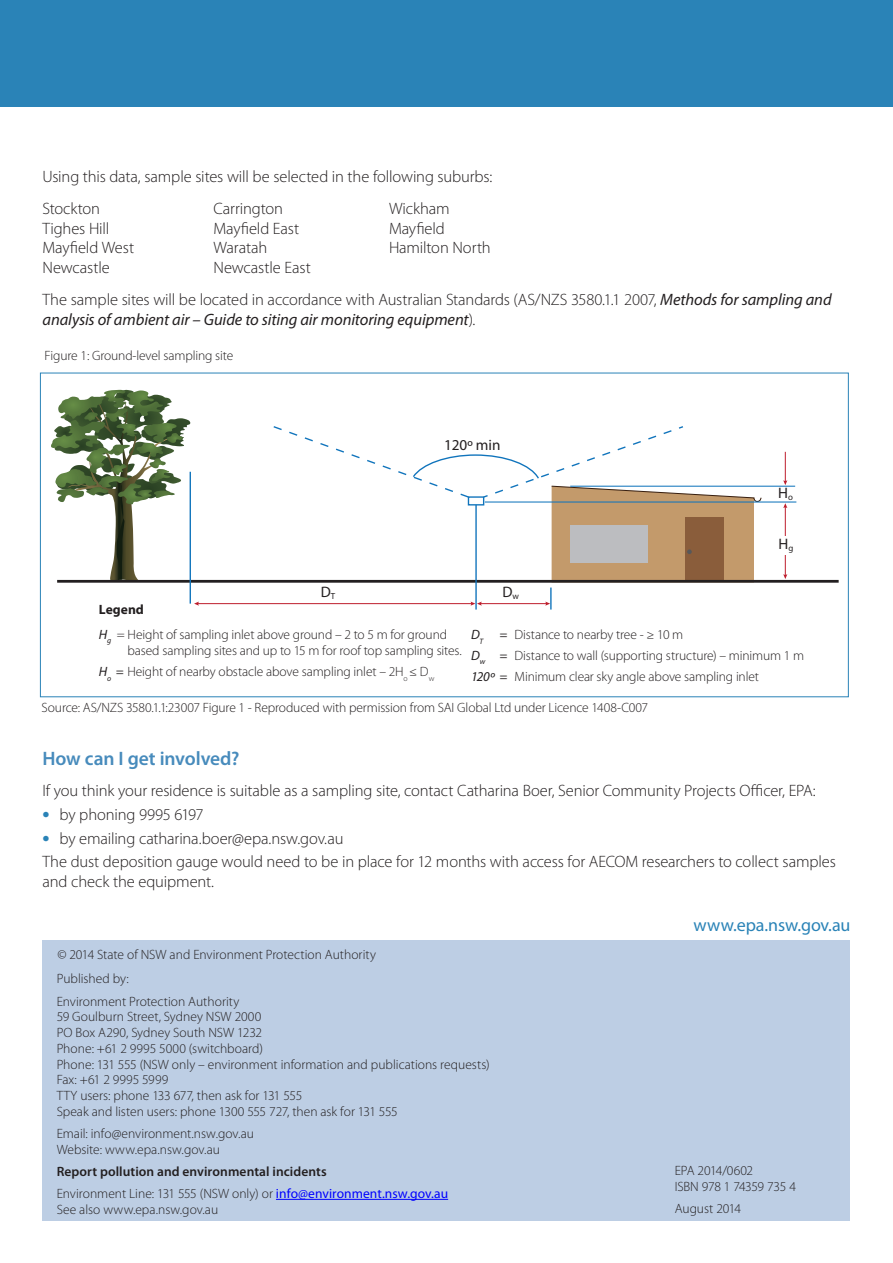
<style>
.page{position:relative;width:893px;height:1263px;background:#fff}
.page>*{position:absolute;margin:0;border:0;box-sizing:border-box;transform-origin:0 0}
._04_Body_Copy{font:600 19.5px "Myriad Pro";letter-spacing:-.005em;color:#478bbc}
._06_Contact_Details{font:18px "Myriad Pro";letter-spacing:-.005em;color:#2a83b7}
._04_Body_Copy-2{font:300 16.5px/19.5px "Myriad Pro";letter-spacing:-.01em;color:#231f20}
._04_Body_before_bull{font:300 16.5px "Myriad Pro";letter-spacing:-.01em;color:#231f20}
.t1{font:15.15px "Myriad Pro";color:#231f20}
._06_Contact_Details-2{font:300 13.5px/15.8px "Myriad Pro";color:#231f20}
.Figures{font:300 13.5px/16.5px "Myriad Pro";letter-spacing:-.01em;color:#231f20}
._06_Contact_Details-3{font:600 13.5px "Myriad Pro";letter-spacing:.005em;color:#231f20}
._06_Contact_Details-4{font:300 13.5px/15.8px "Myriad Pro";letter-spacing:-.03em;color:#231f20}
.Figures-2{font:700 13.5px "Myriad Pro";color:#231f20}
.s1{font-weight:400;font-style:italic}
.s2{font-weight:700;font-size:21px;color:#2a83b7}
.s3{font-weight:400;color:#00f}
</style>
<div class="page">
<div style="left:43px;top:940px;width:807px;height:280px;background:#bdcee4"></div>
<svg style="left:51px;top:390px;width:139px;height:190px"></svg>
<hr style="left:57px;top:580px;width:782px;height:3px;background:#231f20">
<hr style="left:190px;top:472px;width:1px;height:132px;background:#1074bc">
<hr style="left:475px;top:505px;width:2px;height:104px;background:#1074bc">
<hr style="left:550px;top:587px;width:2px;height:22px;background:#1074bc">
<svg style="left:270px;top:426px;width:492px;height:156px"></svg>
<hr style="left:197px;top:603px;width:275px;height:1px;background:#be1d2c">
<svg style="left:194px;top:602px;width:5px;height:4px"></svg>
<hr style="left:480px;top:603px;width:67px;height:1px;background:#be1d2c">
<svg style="left:471px;top:602px;width:11px;height:4px"></svg>
<svg style="left:545px;top:602px;width:5px;height:4px"></svg>
<hr style="left:485px;top:501px;width:311px;height:1px;background:#1074bc">
<hr style="left:570px;top:486px;width:225px;height:1px;background:#1074bc">
<hr style="left:785px;top:506px;width:1px;height:70px;background:#be1d2c">
<svg style="left:783px;top:574px;width:4px;height:5px"></svg>
<svg style="left:783px;top:503px;width:4px;height:5px"></svg>
<hr style="left:785px;top:452px;width:1px;height:30px;background:#be1d2c">
<svg style="left:783px;top:480px;width:4px;height:5px"></svg>
<div style="left:777px;top:536px;width:18px;height:18px;background:#fff"></div>
<div style="left:0;top:0;width:893px;height:106px;background:#2a83b7"></div>
<hr style="left:276px;top:1199px;width:172px;height:1px;background:#00f">
<p class="_04_Body_Copy-2" style="left:43px;top:167px;width:451px">Using this data, sample sites will be selected in the following suburbs:</p>
<p class="_04_Body_Copy-2" style="left:43px;top:199px;width:59px">Stockton</p>
<p class="_04_Body_Copy-2" style="left:214px;top:199px;width:71px">Carrington</p>
<p class="_04_Body_Copy-2" style="left:389px;top:199px;width:62px">Wickham</p>
<p class="_04_Body_Copy-2" style="left:43px;top:219px;width:68px">Tighes Hill</p>
<p class="_04_Body_Copy-2" style="left:214px;top:219px;width:87px">Mayfield East</p>
<p class="_04_Body_Copy-2" style="left:389px;top:219px;width:57px">Mayfield</p>
<p class="_04_Body_Copy-2" style="left:43px;top:238px;width:93px">Mayfield West</p>
<p class="_04_Body_Copy-2" style="left:214px;top:238px;width:55px">Waratah</p>
<p class="_04_Body_Copy-2" style="left:389px;top:238px;width:103px">Hamilton North</p>
<p class="_04_Body_Copy-2" style="left:43px;top:258px;width:69px">Newcastle</p>
<p class="_04_Body_Copy-2" style="left:214px;top:258px;width:99px">Newcastle East</p>
<p class="_04_Body_Copy-2" style="left:43px;top:290px;width:791px">The sample sites will be located in accordance with Australian Standards (AS/NZS 3580.1.1 2007, <span class="s1">Methods for sampling and analysis of ambient air – Guide to siting air monitoring equipment</span>).</p>
<p class="Figures" style="left:44px;top:348px;width:190px">Figure 1: Ground-level sampling site</p>
<p class="t1" style="left:444px;top:437px;width:58px">120º min</p>
<p class="t1" style="left:321px;top:584px;width:16px">D<sub>T</sub></p>
<p class="t1" style="left:502px;top:583px;width:18px">D<sub>w</sub></p>
<p class="t1" style="left:778px;top:485px;width:16px">H<sub>o</sub></p>
<p class="t1" style="left:778px;top:535px;width:16px">H<sub>g</sub></p>
<p class="Figures-2" style="left:99px;top:602px;width:47px">Legend</p>
<p class="Figures" style="left:127px;top:626px;width:336px;text-indent:-28px"><span class="s1">H</span><sub>g</sub> = Height of sampling inlet above ground – 2 to 5 m for ground based sampling sites and up to 15 m for roof top sampling sites.</p>
<p class="Figures" style="left:99px;top:664px;width:337px"><span class="s1">H</span><sub>o</sub> <span class="s1">=</span> Height of nearby obstacle above sampling inlet – 2H<sub>o</sub> ≤ D<sub>w</sub></p>
<p class="Figures" style="left:42px;top:700px;width:608px">Source: AS/NZS 3580.1.1:23007 Figure 1 - Reproduced with permission from SAI Global Ltd under Licence 1408-C007</p>
<p class="Figures" style="left:471px;top:626px;width:214px"><span class="s1">D</span><sub>T</sub> <span class="s1">=</span> Distance to nearby tree - ≥ 10 m</p>
<p class="Figures" style="left:471px;top:647px;width:335px"><span class="s1">D</span><sub>w</sub> <span class="s1">=</span> Distance to wall (supporting structure) – minimum 1 m</p>
<p class="Figures" style="left:471px;top:668px;width:289px"><span class="s1">120º =</span> Minimum clear sky angle above sampling inlet</p>
<p class="_04_Body_Copy" style="left:43px;top:746px;width:198px">How can I get involved?</p>
<p class="_04_Body_before_bull" style="left:43px;top:782px;width:775px">If you think your residence is suitable as a sampling site, contact Catharina Boer, Senior Community Projects Officer, EPA:</p>
<p class="_04_Body_Copy-2" style="left:43px;top:805px;width:163px"><span class="s2">•</span> by phoning 9995 6197</p>
<p class="_04_Body_Copy-2" style="left:43px;top:829px;width:302px"><span class="s2">•</span> by emailing catharina.boer@epa.nsw.gov.au</p>
<p class="_04_Body_Copy-2" style="left:43px;top:852px;width:795px">The dust deposition gauge would need to be in place for 12 months with access for AECOM researchers to collect samples and check the equipment.</p>
<p class="_06_Contact_Details-2" style="left:57px;top:947px;width:320px">© 2014 State of NSW and Environment Protection Authority</p>
<p class="_06_Contact_Details-2" style="left:57px;top:971px;width:73px">Published by:</p>
<p class="_06_Contact_Details-2" style="left:57px;top:993px;width:434px">Environment Protection Authority<br>59 Goulburn Street, Sydney NSW 2000<br>PO Box A290, Sydney South NSW 1232<br>Phone: +61 2 9995 5000 (switchboard)<br>Phone: 131 555 (NSW only – environment information and publications requests)<br>Fax: +61 2 9995 5999<br>TTY users: phone 133 677, then ask for 131 555<br>Speak and listen users: phone 1300 555 727, then ask for 131 555</p>
<p class="_06_Contact_Details-2" style="left:57px;top:1126px;width:199px">Email: info@environment.nsw.gov.au<br>Website: www.epa.nsw.gov.au</p>
<p class="_06_Contact_Details-3" style="left:57px;top:1163px;width:272px">Report pollution and environmental incidents</p>
<p class="_06_Contact_Details-2" style="left:57px;top:1186px;width:393px">Environment Line: 131 555 (NSW only) or <span class="s3">info@environment.nsw.gov.au<br></span>See also www.epa.nsw.gov.au</p>
<p class="_06_Contact_Details" style="left:693px;top:915px;width:158px">www.epa.nsw.gov.au</p>
<p class="_06_Contact_Details-4" style="left:675px;top:1163px;width:123px">EPA 2014/0602<br>ISBN 978 1 74359 735 4</p>
<p class="_06_Contact_Details-2" style="left:675px;top:1200px;width:68px">August 2014</p>
</div>
